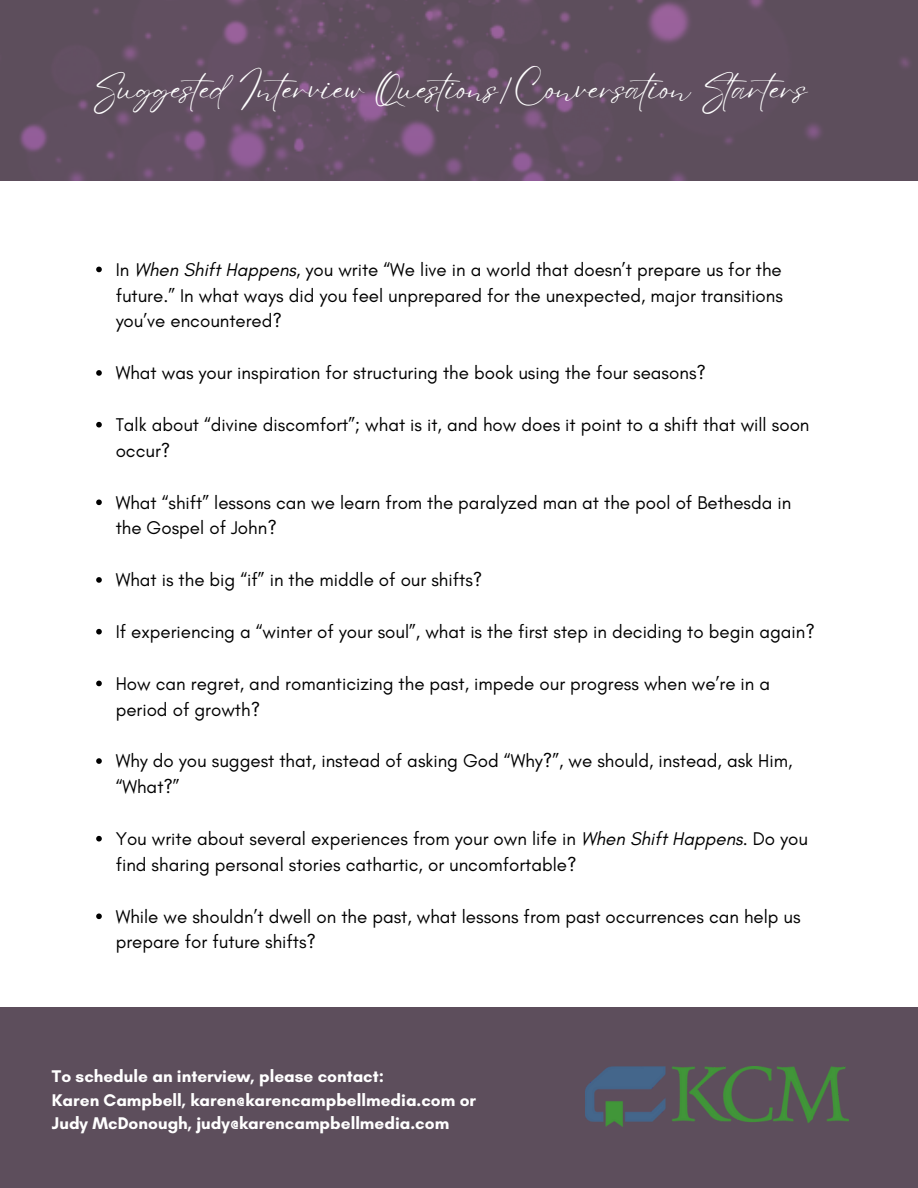
<style>
.page{position:relative;width:918px;height:1188px;background:#fff}
.page>*{position:absolute;margin:0;border:0;box-sizing:border-box;transform-origin:0 0}
.t1{font:34.5px "Eyesome Script";color:#fff}
.t2{font:18.75px/25.8px "Glacial Indifference";color:#000}
.t3{font:700 17.25px "Glacial Indifference";color:#fff}
.s1{font-style:italic}
</style>
<div class="page">
<div style="left:0;top:1008px;width:918px;height:180px;background:#5d4e5c"></div>
<img style="left:585px;top:1067px;width:263px;height:59px">
<svg style="left:96px;top:267px;width:6px;height:5px"></svg>
<svg style="left:96px;top:370px;width:6px;height:6px"></svg>
<svg style="left:96px;top:422px;width:6px;height:6px"></svg>
<svg style="left:96px;top:500px;width:6px;height:5px"></svg>
<svg style="left:96px;top:577px;width:6px;height:6px"></svg>
<svg style="left:96px;top:629px;width:6px;height:6px"></svg>
<svg style="left:96px;top:681px;width:6px;height:5px"></svg>
<svg style="left:96px;top:758px;width:6px;height:6px"></svg>
<svg style="left:96px;top:836px;width:6px;height:6px"></svg>
<svg style="left:96px;top:914px;width:6px;height:5px"></svg>
<img style="left:0;top:0;width:918px;height:180px">
<p class="t1" style="left:92px;top:66px;width:716px">Suggested Interview Questions/Conversation Starters</p>
<p class="t2" style="left:116px;top:256px;width:669px;text-align:justify">In <span class="s1">When Shift Happens</span>, you write “We live in a world that doesn’t prepare us for the future.” In what ways did you feel unprepared for the unexpected, major transitions you’ve encountered?</p>
<p class="t2" style="left:116px;top:360px;width:592px">What was your inspiration for structuring the book using the four seasons?</p>
<p class="t2" style="left:116px;top:411px;width:695px">Talk about “divine discomfort”; what is it, and how does it point to a shift that will soon occur?</p>
<p class="t2" style="left:116px;top:489px;width:677px">What “shift” lessons can we learn from the paralyzed man at the pool of Bethesda in the Gospel of John?</p>
<p class="t2" style="left:116px;top:567px;width:368px">What is the big “if” in the middle of our shifts?</p>
<p class="t2" style="left:116px;top:618px;width:701px">If experiencing a “winter of your soul”, what is the first step in deciding to begin again?</p>
<p class="t2" style="left:116px;top:670px;width:656px">How can regret, and romanticizing the past, impede our progress when we’re in a period of growth?</p>
<p class="t2" style="left:116px;top:748px;width:678px">Why do you suggest that, instead of asking God “Why?”, we should, instead, ask Him, “What?”</p>
<p class="t2" style="left:116px;top:825px;width:694px">You write about several experiences from your own life in <span class="s1">When Shift Happens</span>. Do you find sharing personal stories cathartic, or uncomfortable?</p>
<p class="t2" style="left:116px;top:903px;width:687px">While we shouldn’t dwell on the past, what lessons from past occurrences can help us prepare for future shifts?</p>
<p class="t3" style="left:52px;top:1066px;width:334px">To schedule an interview, please contact:</p>
<p class="t3" style="left:52px;top:1089px;width:426px">Karen Campbell, karen@karencampbellmedia.com or</p>
<p class="t3" style="left:52px;top:1113px;width:399px">Judy McDonough, judy@karencampbellmedia.com</p>
</div>
